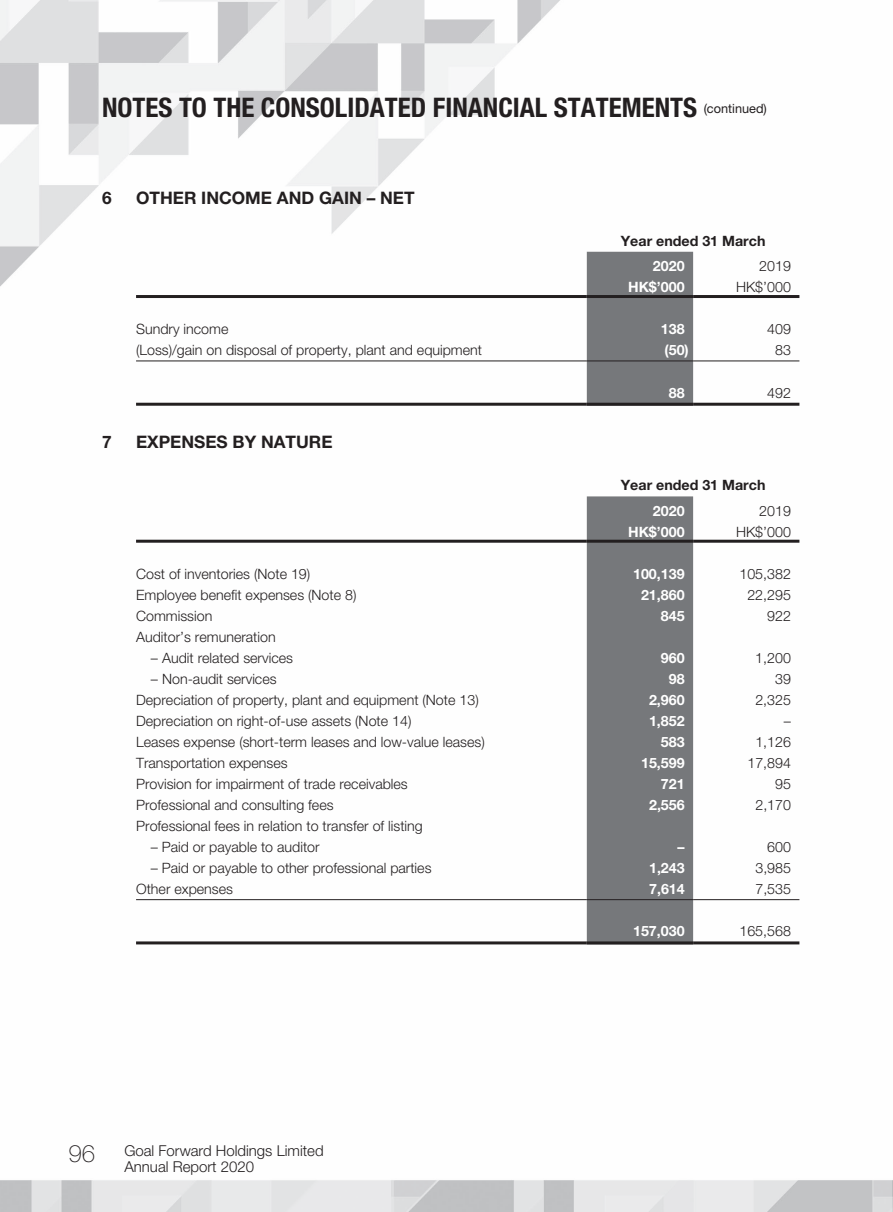
<style>
.page{position:relative;width:893px;height:1212px;background:#fff}
.page>*{position:absolute;margin:0;border:0;box-sizing:border-box;transform-origin:0 0}
.t1{font:700 condensed 27px "Helvetica Neue LT Std";color:#231f20}
.t2{font:700 17.25px "Helvetica Neue LT Std";color:#231f20}
.t3{font:300 15px/16.5px "Helvetica Neue LT Std";color:#231f20}
.t4{font:300 14.25px "Helvetica Neue LT Std";color:#231f20}
.t5{font:700 14.25px "Helvetica Neue LT Std";color:#fff}
.t6{font:700 14.25px "Helvetica Neue LT Std";color:#231f20}
.s1{font-weight:100;font-size:24px}
</style>
<div class="page">
<img style="left:0;top:0;width:893px;height:1212px">
<div style="left:587px;top:252px;width:106px;height:151px;background:#76787b"></div>
<hr style="left:136px;top:295px;width:451px;height:3px;background:#231f20">
<hr style="left:587px;top:295px;width:106px;height:3px;background:#231f20">
<hr style="left:693px;top:295px;width:106px;height:3px;background:#231f20">
<hr style="left:136px;top:361px;width:451px;height:1px;background:#231f20">
<hr style="left:587px;top:361px;width:106px;height:1px;background:#231f20">
<hr style="left:693px;top:361px;width:106px;height:1px;background:#231f20">
<hr style="left:136px;top:403px;width:451px;height:3px;background:#231f20">
<hr style="left:587px;top:403px;width:106px;height:3px;background:#231f20">
<hr style="left:693px;top:403px;width:106px;height:3px;background:#231f20">
<div style="left:587px;top:496px;width:106px;height:445px;background:#76787b"></div>
<hr style="left:136px;top:540px;width:451px;height:3px;background:#231f20">
<hr style="left:587px;top:540px;width:106px;height:3px;background:#231f20">
<hr style="left:693px;top:540px;width:106px;height:3px;background:#231f20">
<hr style="left:136px;top:899px;width:451px;height:1px;background:#231f20">
<hr style="left:587px;top:899px;width:106px;height:1px;background:#231f20">
<hr style="left:693px;top:899px;width:106px;height:1px;background:#231f20">
<hr style="left:136px;top:941px;width:451px;height:3px;background:#231f20">
<hr style="left:587px;top:941px;width:106px;height:3px;background:#231f20">
<hr style="left:693px;top:941px;width:106px;height:3px;background:#231f20">
<h1 class="t1" style="left:102px;top:91px;width:666px">NOTES TO THE CONSOLIDATED FINANCIAL STATEMENTS <sup>(continued)</sup></h1>
<p class="t2" style="left:102px;top:187px;width:11px">6</p>
<p class="t2" style="left:136px;top:187px;width:280px">OTHER INCOME AND GAIN – NET</p>
<p class="t6" style="left:621px;top:232px;width:146px">Year ended 31 March</p>
<p class="t5" style="left:653px;top:257px;width:33px">2020</p>
<p class="t4" style="left:759px;top:257px;width:33px">2019</p>
<p class="t5" style="left:628px;top:278px;width:58px">HK$’000</p>
<p class="t4" style="left:736px;top:278px;width:56px">HK$’000</p>
<p class="t4" style="left:136px;top:320px;width:94px">Sundry income</p>
<p class="t5" style="left:661px;top:320px;width:25px">138</p>
<p class="t4" style="left:767px;top:320px;width:25px">409</p>
<p class="t4" style="left:136px;top:341px;width:348px">(Loss)/gain on disposal of property, plant and equipment</p>
<p class="t5" style="left:665px;top:341px;width:26px">(50)</p>
<p class="t4" style="left:775px;top:341px;width:17px">83</p>
<p class="t5" style="left:669px;top:384px;width:17px">88</p>
<p class="t4" style="left:767px;top:384px;width:25px">492</p>
<p class="t2" style="left:102px;top:431px;width:11px">7</p>
<p class="t2" style="left:136px;top:431px;width:198px">EXPENSES BY NATURE</p>
<p class="t6" style="left:621px;top:476px;width:146px">Year ended 31 March</p>
<p class="t5" style="left:653px;top:502px;width:33px">2020</p>
<p class="t4" style="left:759px;top:502px;width:33px">2019</p>
<p class="t5" style="left:628px;top:523px;width:58px">HK$’000</p>
<p class="t4" style="left:736px;top:523px;width:56px">HK$’000</p>
<p class="t4" style="left:136px;top:565px;width:176px">Cost of inventories (Note 19)</p>
<p class="t5" style="left:633px;top:565px;width:53px">100,139</p>
<p class="t4" style="left:739px;top:565px;width:53px">105,382</p>
<p class="t4" style="left:136px;top:586px;width:222px">Employee benefit expenses (Note 8)</p>
<p class="t5" style="left:641px;top:586px;width:45px">21,860</p>
<p class="t4" style="left:747px;top:586px;width:45px">22,295</p>
<p class="t4" style="left:136px;top:607px;width:78px">Commission</p>
<p class="t5" style="left:661px;top:607px;width:25px">845</p>
<p class="t4" style="left:767px;top:607px;width:25px">922</p>
<p class="t4" style="left:136px;top:628px;width:141px">Auditor’s remuneration</p>
<p class="t4" style="left:151px;top:649px;width:144px">– Audit related services</p>
<p class="t5" style="left:661px;top:649px;width:25px">960</p>
<p class="t4" style="left:755px;top:649px;width:37px">1,200</p>
<p class="t4" style="left:151px;top:670px;width:127px">– Non-audit services</p>
<p class="t5" style="left:669px;top:670px;width:17px">98</p>
<p class="t4" style="left:775px;top:670px;width:17px">39</p>
<p class="t4" style="left:136px;top:691px;width:344px">Depreciation of property, plant and equipment (Note 13)</p>
<p class="t5" style="left:649px;top:691px;width:37px">2,960</p>
<p class="t4" style="left:755px;top:691px;width:37px">2,325</p>
<p class="t4" style="left:136px;top:712px;width:277px">Depreciation on right-of-use assets (Note 14)</p>
<p class="t5" style="left:649px;top:712px;width:37px">1,852</p>
<p class="t4" style="left:784px;top:712px;width:9px">–</p>
<p class="t4" style="left:136px;top:733px;width:350px">Leases expense (short-term leases and low-value leases)</p>
<p class="t5" style="left:661px;top:733px;width:25px">583</p>
<p class="t4" style="left:755px;top:733px;width:37px">1,126</p>
<p class="t4" style="left:136px;top:754px;width:153px">Transportation expenses</p>
<p class="t5" style="left:641px;top:754px;width:45px">15,599</p>
<p class="t4" style="left:747px;top:754px;width:45px">17,894</p>
<p class="t4" style="left:136px;top:775px;width:273px">Provision for impairment of trade receivables</p>
<p class="t5" style="left:661px;top:775px;width:25px">721</p>
<p class="t4" style="left:775px;top:775px;width:17px">95</p>
<p class="t4" style="left:136px;top:796px;width:199px">Professional and consulting fees</p>
<p class="t5" style="left:649px;top:796px;width:37px">2,556</p>
<p class="t4" style="left:755px;top:796px;width:37px">2,170</p>
<p class="t4" style="left:136px;top:817px;width:288px">Professional fees in relation to transfer of listing</p>
<p class="t4" style="left:151px;top:838px;width:170px">– Paid or payable to auditor</p>
<p class="t5" style="left:678px;top:838px;width:9px">–</p>
<p class="t4" style="left:767px;top:838px;width:25px">600</p>
<p class="t4" style="left:151px;top:859px;width:282px">– Paid or payable to other professional parties</p>
<p class="t5" style="left:649px;top:859px;width:37px">1,243</p>
<p class="t4" style="left:755px;top:859px;width:37px">3,985</p>
<p class="t4" style="left:136px;top:880px;width:98px">Other expenses</p>
<p class="t5" style="left:649px;top:880px;width:37px">7,614</p>
<p class="t4" style="left:755px;top:880px;width:37px">7,535</p>
<p class="t5" style="left:633px;top:922px;width:53px">157,030</p>
<p class="t4" style="left:739px;top:922px;width:53px">165,568</p>
<p class="t3" style="left:124px;top:1141px;width:201px;text-indent:-56px"><span class="s1">96</span> Goal Forward Holdings Limited<br>Annual Report 2020</p>
</div>
